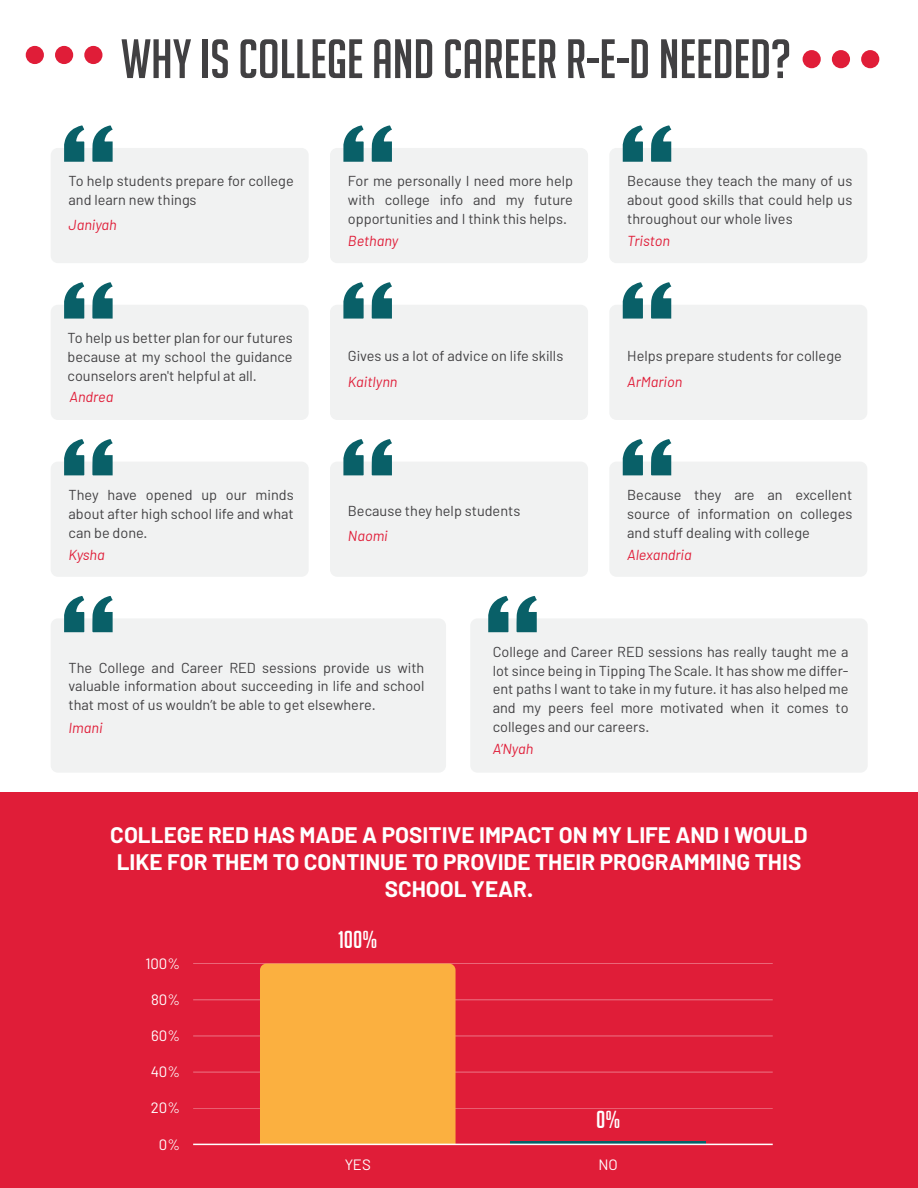
<style>
.page{position:relative;width:918px;height:1188px;background:#fff}
.page>*{position:absolute;margin:0;border:0;box-sizing:border-box;transform-origin:0 0}
.t1{font:54px "Big Noodle Titling";color:#414042}
.t2{font:24px "Big Noodle Titling";color:#fff}
.t3{font:700 22.5px/27px "Barlow";color:#fff;text-align:center}
.t4{font:15px "Barlow";color:#fff}
.t5{font:14.4px/18.8px "Barlow";color:#414042;text-align:justify}
.t6{font:italic 14.4px "Barlow";color:#e01d38}
</style>
<div class="page">
<div style="left:0;top:793px;width:918px;height:395px;background:#e01d38"></div>
<div style="left:51px;top:148px;width:258px;height:115px;background:#f1f2f2;border-radius:7px"></div>
<svg style="left:64px;top:125px;width:20px;height:37px"></svg>
<svg style="left:92px;top:125px;width:21px;height:37px"></svg>
<div style="left:330px;top:148px;width:258px;height:115px;background:#f1f2f2;border-radius:7px"></div>
<svg style="left:343px;top:125px;width:21px;height:37px"></svg>
<svg style="left:372px;top:125px;width:20px;height:37px"></svg>
<div style="left:609px;top:148px;width:258px;height:115px;background:#f1f2f2;border-radius:7px"></div>
<svg style="left:623px;top:125px;width:20px;height:37px"></svg>
<svg style="left:651px;top:125px;width:20px;height:37px"></svg>
<div style="left:51px;top:305px;width:258px;height:115px;background:#f1f2f2;border-radius:7px"></div>
<svg style="left:64px;top:282px;width:20px;height:37px"></svg>
<svg style="left:92px;top:282px;width:21px;height:37px"></svg>
<div style="left:330px;top:305px;width:258px;height:115px;background:#f1f2f2;border-radius:7px"></div>
<svg style="left:343px;top:282px;width:21px;height:37px"></svg>
<svg style="left:372px;top:282px;width:20px;height:37px"></svg>
<div style="left:609px;top:305px;width:258px;height:115px;background:#f1f2f2;border-radius:7px"></div>
<svg style="left:623px;top:282px;width:20px;height:37px"></svg>
<svg style="left:651px;top:282px;width:20px;height:37px"></svg>
<div style="left:51px;top:462px;width:258px;height:115px;background:#f1f2f2;border-radius:7px"></div>
<svg style="left:64px;top:439px;width:20px;height:36px"></svg>
<svg style="left:92px;top:439px;width:21px;height:36px"></svg>
<div style="left:330px;top:462px;width:258px;height:115px;background:#f1f2f2;border-radius:7px"></div>
<svg style="left:343px;top:439px;width:21px;height:36px"></svg>
<svg style="left:372px;top:439px;width:20px;height:36px"></svg>
<div style="left:609px;top:462px;width:258px;height:115px;background:#f1f2f2;border-radius:7px"></div>
<svg style="left:623px;top:439px;width:20px;height:36px"></svg>
<svg style="left:651px;top:439px;width:20px;height:36px"></svg>
<div style="left:51px;top:618px;width:395px;height:155px;background:#f1f2f2;border-radius:7px"></div>
<svg style="left:64px;top:596px;width:20px;height:36px"></svg>
<svg style="left:92px;top:596px;width:21px;height:36px"></svg>
<div style="left:470px;top:618px;width:398px;height:155px;background:#f1f2f2;border-radius:7px"></div>
<svg style="left:488px;top:596px;width:20px;height:36px"></svg>
<svg style="left:516px;top:596px;width:21px;height:36px"></svg>
<hr style="left:193px;top:1108px;width:580px;height:1px;background:#fff">
<hr style="left:193px;top:1072px;width:580px;height:1px;background:#fff">
<hr style="left:193px;top:1036px;width:580px;height:1px;background:#fff">
<hr style="left:193px;top:1000px;width:580px;height:1px;background:#fff">
<hr style="left:193px;top:963px;width:580px;height:1px;background:#fff">
<div style="left:260px;top:964px;width:196px;height:180px;background:#fbb040"></div>
<hr style="left:510px;top:1141px;width:196px;height:3px;background:#096068">
<hr style="left:193px;top:1144px;width:580px;height:1px;background:#fff">
<div style="left:803px;top:50px;width:18px;height:18px;background:#e01d38;border-radius:50%"></div>
<div style="left:832px;top:50px;width:18px;height:18px;background:#e01d38;border-radius:50%"></div>
<div style="left:861px;top:50px;width:18px;height:18px;background:#e01d38;border-radius:50%"></div>
<div style="left:26px;top:46px;width:18px;height:18px;background:#e01d38;border-radius:50%"></div>
<div style="left:55px;top:46px;width:18px;height:18px;background:#e01d38;border-radius:50%"></div>
<div style="left:84px;top:46px;width:18px;height:18px;background:#e01d38;border-radius:50%"></div>
<h1 class="t1" style="left:121px;top:30px;width:672px">WHY IS COLLEGE AND CAREER R-E-D NEEDED?</h1>
<p class="t5" style="left:69px;top:171px;width:227px">To help students prepare for college and learn new things</p>
<p class="t6" style="left:69px;top:214px;width:50px">Janiyah</p>
<p class="t5" style="left:68px;top:328px;width:227px">To help us better plan for our futures because at my school the guidance counselors aren't helpful at all.</p>
<p class="t6" style="left:70px;top:386px;width:45px">Andrea</p>
<p class="t5" style="left:69px;top:485px;width:227px">They have opened up our minds about after high school life and what can be done.</p>
<p class="t6" style="left:69px;top:544px;width:38px">Kysha</p>
<p class="t5" style="left:348px;top:171px;width:227px">For me personally I need more help with college info and my future opportunities and I think this helps.</p>
<p class="t6" style="left:348px;top:231px;width:52px">Bethany</p>
<p class="t5" style="left:348px;top:347px;width:217px">Gives us a lot of advice on life skills</p>
<p class="t6" style="left:348px;top:371px;width:51px">Kaitlynn</p>
<p class="t5" style="left:348px;top:501px;width:174px">Because they help students</p>
<p class="t6" style="left:348px;top:525px;width:41px">Naomi</p>
<p class="t5" style="left:627px;top:171px;width:227px">Because they teach the many of us about good skills that could help us throughout our whole lives</p>
<p class="t6" style="left:627px;top:231px;width:44px">Triston</p>
<p class="t5" style="left:627px;top:347px;width:216px">Helps prepare students for college</p>
<p class="t6" style="left:627px;top:371px;width:57px">ArMarion</p>
<p class="t5" style="left:627px;top:485px;width:227px">Because they are an excellent source of information on colleges and stuff dealing with college</p>
<p class="t6" style="left:627px;top:544px;width:66px">Alexandria</p>
<p class="t5" style="left:69px;top:658px;width:357px">The College and Career RED sessions provide us with valuable information about succeeding in life and school that most of us wouldn’t be able to get elsewhere.</p>
<p class="t6" style="left:69px;top:717px;width:36px">Imani</p>
<p class="t5" style="left:493px;top:642px;width:357px">College and Career RED sessions has really taught me a lot since being in Tipping The Scale. It has show me differ&shy;ent paths I want to take in my future. it has also helped me and my peers feel more motivated when it comes to colleges and our careers.</p>
<p class="t6" style="left:493px;top:738px;width:42px">A’Nyah</p>
<h3 class="t3" style="left:110px;top:821px;width:699px">COLLEGE RED HAS MADE A POSITIVE IMPACT ON MY LIFE AND I WOULD<br>LIKE FOR THEM TO CONTINUE TO PROVIDE THEIR PROGRAMMING THIS<br>SCHOOL YEAR.</h3>
<p class="t4" style="left:145px;top:954px;width:36px">100%</p>
<p class="t4" style="left:151px;top:990px;width:30px">80%</p>
<p class="t4" style="left:151px;top:1026px;width:30px">60%</p>
<p class="t4" style="left:151px;top:1062px;width:31px">40%</p>
<p class="t4" style="left:151px;top:1099px;width:31px">20%</p>
<p class="t4" style="left:159px;top:1135px;width:23px">0%</p>
<h2 class="t2" style="left:338px;top:926px;width:41px">100%</h2>
<p class="t4" style="left:345px;top:1155px;width:28px">YES</p>
<h2 class="t2" style="left:596px;top:1107px;width:26px">0%</h2>
<p class="t4" style="left:598px;top:1155px;width:21px">NO</p>
</div>
